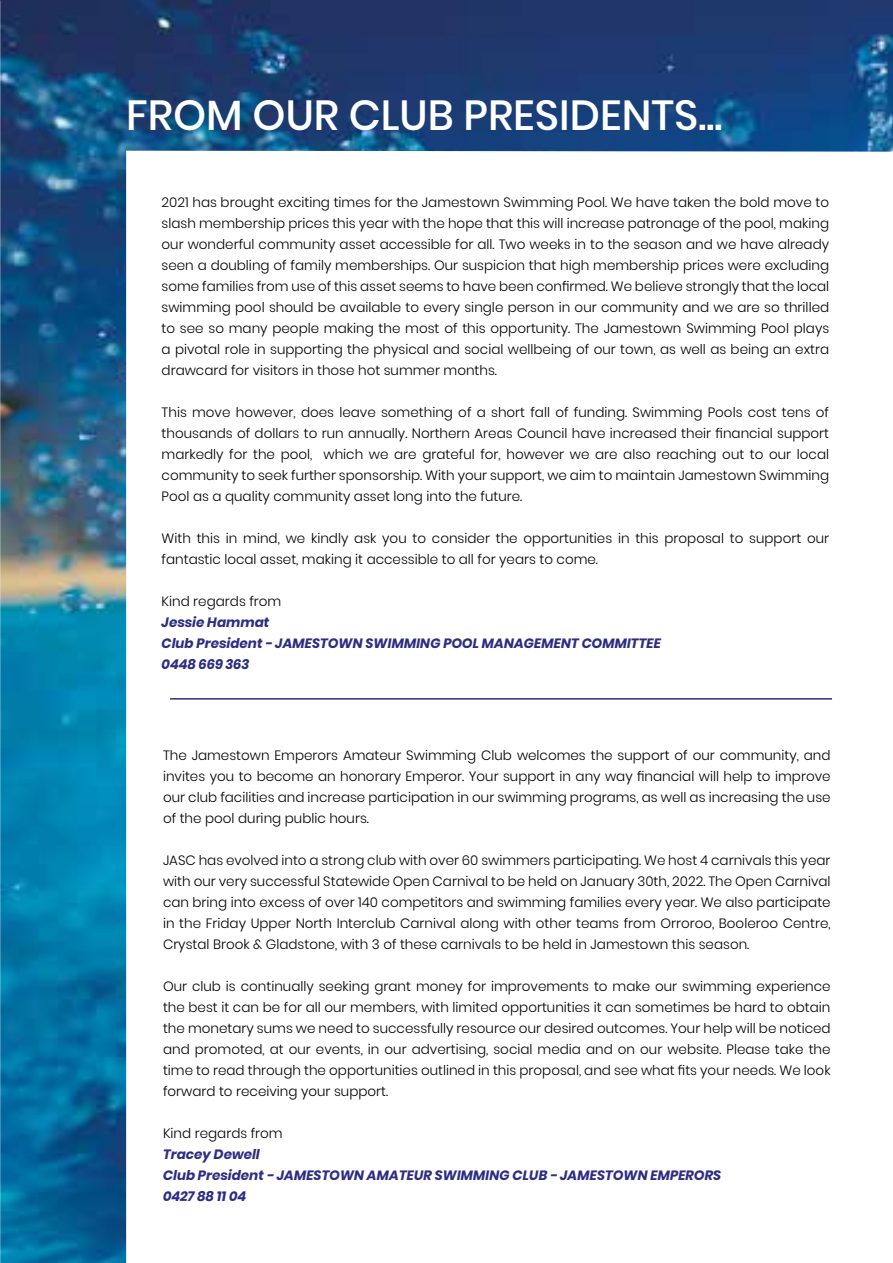
<style>
.page{position:relative;width:893px;height:1263px;background:#fff}
.page>*{position:absolute;margin:0;border:0;box-sizing:border-box;transform-origin:0 0}
.t1{font:500 42px "Poppins";color:#fff}
.t2{font:300 13.5px/21px "Poppins";color:#000;text-align:justify}
.t3{font:italic 700 13.5px/21px "Poppins";color:#2d2e83}
</style>
<div class="page">
<img style="left:0;top:0;width:893px;height:1263px">
<hr style="left:170px;top:698px;width:662px;height:1px;background:#2d2e83">
<h1 class="t1" style="left:126px;top:90px;width:598px">FROM OUR CLUB PRESIDENTS...</h1>
<p class="t2" style="left:162px;top:192px;width:669px">2021 has brought exciting times for the Jamestown Swimming Pool. We have taken the bold move to slash membership prices this year with the hope that this will increase patronage of the pool, making our wonderful community asset accessible for all. Two weeks in to the season and we have already seen a doubling of family memberships. Our suspicion that high membership prices were excluding some families from use of this asset seems to have been confirmed. We believe strongly that the local swimming pool should be available to every single person in our community and we are so thrilled to see so many people making the most of this opportunity. The Jamestown Swimming Pool plays a pivotal role in supporting the physical and social wellbeing of our town, as well as being an extra drawcard for visitors in those hot summer months.</p>
<p class="t2" style="left:162px;top:402px;width:669px">This move however, does leave something of a short fall of funding. Swimming Pools cost tens of thousands of dollars to run annually. Northern Areas Council have increased their financial support markedly for the pool, which we are grateful for, however we are also reaching out to our local community to seek further sponsorship. With your support, we aim to maintain Jamestown Swimming Pool as a quality community asset long into the future.</p>
<p class="t2" style="left:162px;top:528px;width:669px">With this in mind, we kindly ask you to consider the opportunities in this proposal to support our fantastic local asset, making it accessible to all for years to come.</p>
<p class="t2" style="left:162px;top:591px;width:121px">Kind regards from</p>
<p class="t3" style="left:162px;top:612px;width:501px">Jessie Hammat<br>Club President - JAMESTOWN SWIMMING POOL MANAGEMENT COMMITTEE<br>0448 669 363</p>
<p class="t2" style="left:163px;top:745px;width:669px">The Jamestown Emperors Amateur Swimming Club welcomes the support of our community, and invites you to become an honorary Emperor. Your support in any way financial will help to improve our club facilities and increase participation in our swimming programs, as well as increasing the use of the pool during public hours.</p>
<p class="t2" style="left:163px;top:850px;width:669px">JASC has evolved into a strong club with over 60 swimmers participating. We host 4 carnivals this year with our very successful Statewide Open Carnival to be held on January 30th, 2022. The Open Carnival can bring into excess of over 140 competitors and swimming families every year. We also participate in the Friday Upper North Interclub Carnival along with other teams from Orroroo, Booleroo Centre, Crystal Brook &amp; Gladstone, with 3 of these carnivals to be held in Jamestown this season.</p>
<p class="t2" style="left:163px;top:976px;width:669px">Our club is continually seeking grant money for improvements to make our swimming experience the best it can be for all our members, with limited opportunities it can sometimes be hard to obtain the monetary sums we need to successfully resource our desired outcomes. Your help will be noticed and promoted, at our events, in our advertising, social media and on our website. Please take the time to read through the opportunities outlined in this proposal, and see what fits your needs. We look forward to receiving your support.</p>
<p class="t2" style="left:163px;top:1123px;width:121px">Kind regards from</p>
<p class="t3" style="left:163px;top:1144px;width:560px">Tracey Dewell<br>Club President - JAMESTOWN AMATEUR SWIMMING CLUB - JAMESTOWN EMPERORS<br>0427 88 11 04</p>
</div>
